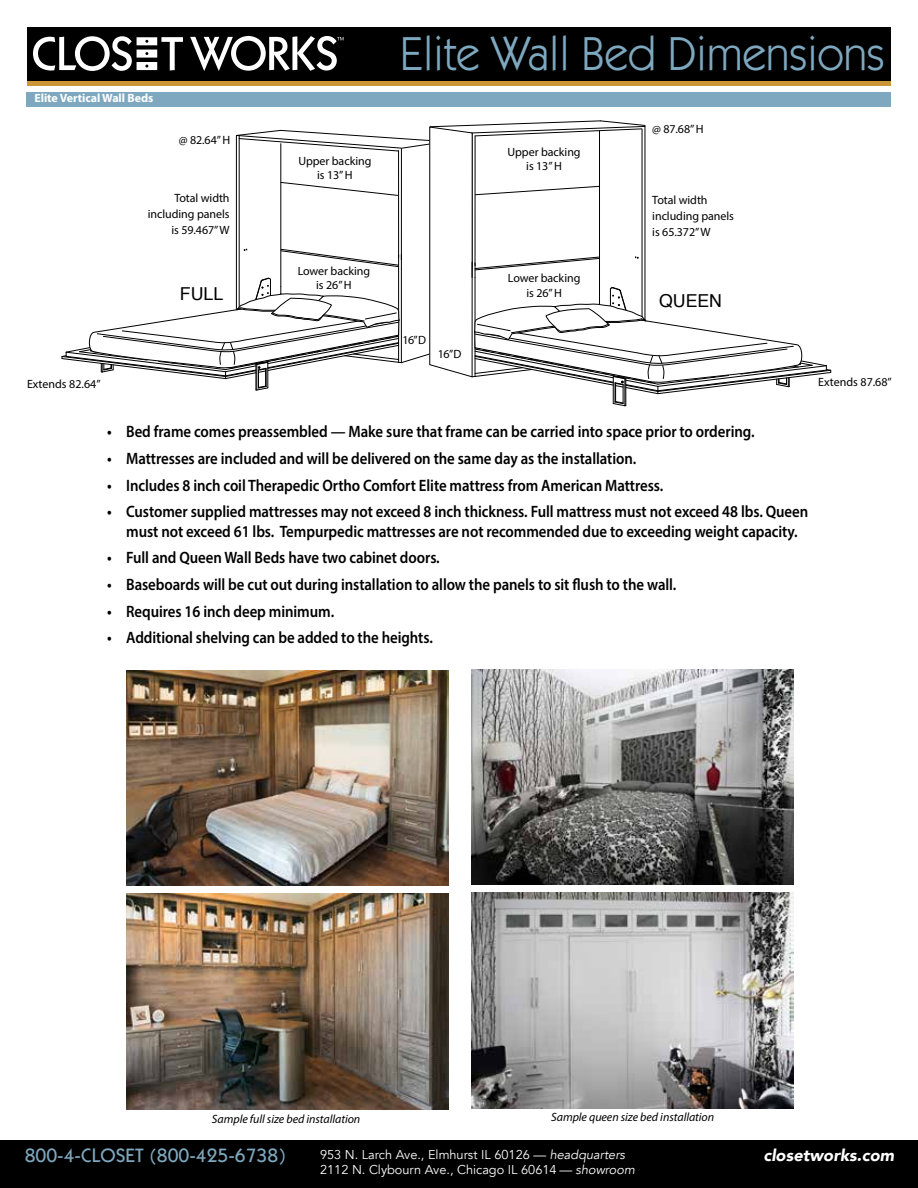
<style>
.page{position:relative;width:918px;height:1188px;background:#fff}
.page>*{position:absolute;margin:0;border:0;box-sizing:border-box;transform-origin:0 0}
.t1{font:47.85px "ITC Kabel Std";color:#7ea8bf}
.t2{font:500 19.5px "ITC Kabel Std";color:#7ea8bf}
.t3{font:17.85px "Helvetica";color:#000}
.t4{font:600 16.5px/19.8px "Myriad Pro";letter-spacing:-.005em;color:#000;text-align:center;scale:.9 1}
.t5{font:italic 900 16.5px "Avenir";color:#fff}
.t6{font:12.75px/15.3px "Avenir";color:#fff}
.t7{font:12px/15.8px "Myriad Pro";letter-spacing:-.005em;color:#000;text-align:center}
.t8{font:italic 12px "Myriad Pro";letter-spacing:-.005em;color:#000}
.t9{font:700 12px "Myriad Pro";letter-spacing:-.005em;color:#fff}
.s1{font-style:italic}
</style>
<div class="page">
<div style="left:0;top:1140px;width:918px;height:48px;background:#000"></div>
<div style="left:27px;top:27px;width:864px;height:54px;background:#000"></div>
<hr style="left:27px;top:81px;width:864px;height:4px;background:#cc9638">
<svg style="left:33px;top:36px;width:150px;height:35px"></svg>
<svg style="left:190px;top:36px;width:153px;height:35px"></svg>
<svg style="left:61px;top:120px;width:770px;height:286px"></svg>
<img style="left:126px;top:670px;width:322px;height:215px">
<img style="left:126px;top:893px;width:323px;height:216px">
<img style="left:472px;top:670px;width:322px;height:214px">
<img style="left:472px;top:893px;width:322px;height:215px">
<div style="left:26px;top:92px;width:865px;height:14px;background:#7ea8bf"></div>
<p class="t9" style="left:34px;top:90px;width:120px">Elite Vertical Wall Beds</p>
<p class="t7" style="left:179px;top:132px;width:53px">@ 82.64” H</p>
<p class="t7" style="left:298px;top:153px;width:75px;line-height:14.4px">Upper backing is 13” H</p>
<h1 class="t1" style="left:400px;top:25px;width:487px">Elite Wall Bed Dimensions</h1>
<p class="t7" style="left:507px;top:144px;width:75px;line-height:14.4px">Upper backing is 13” H</p>
<p class="t7" style="left:652px;top:121px;width:53px">@ 87.68” H</p>
<p class="t7" style="left:148px;top:190px;width:83px;text-align:right">Total width including panels is 59.467” W</p>
<p class="t7" style="left:652px;top:192px;width:83px;text-align:left">Total width including panels is 65.372” W</p>
<p class="t7" style="left:298px;top:264px;width:74px;line-height:14.4px">Lower backing is 26” H</p>
<p class="t7" style="left:508px;top:271px;width:74px;line-height:14.4px">Lower backing is 26” H</p>
<p class="t3" style="left:180px;top:280px;width:45px">FULL</p>
<p class="t3" style="left:659px;top:287px;width:64px">QUEEN</p>
<p class="t7" style="left:402px;top:332px;width:25px">16”D</p>
<p class="t7" style="left:438px;top:346px;width:25px">16”D</p>
<p class="t7" style="left:27px;top:376px;width:75px">Extends 82.64”</p>
<p class="t7" style="left:818px;top:374px;width:75px">Extends 87.68”</p>
<p class="t4" style="left:107px;top:422px;width:721px">• Bed frame comes preassembled — Make sure that frame can be carried into space prior to ordering.</p>
<p class="t4" style="left:107px;top:448px;width:589px">• Mattresses are included and will be delivered on the same day as the installation.</p>
<p class="t4" style="left:107px;top:475px;width:619px">• Includes 8 inch coil Therapedic Ortho Comfort Elite mattress from American Mattress.</p>
<p class="t4" style="left:107px;top:501px;width:780px">• Customer supplied mattresses may not exceed 8 inch thickness. Full mattress must not exceed 48 lbs. Queen must not exceed 61 lbs. Tempurpedic mattresses are not recommended due to exceeding weight capacity.</p>
<p class="t4" style="left:107px;top:548px;width:371px">• Full and Queen Wall Beds have two cabinet doors.</p>
<p class="t4" style="left:107px;top:574px;width:634px">• Baseboards will be cut out during installation to allow the panels to sit flush to the wall.</p>
<p class="t4" style="left:107px;top:601px;width:254px">• Requires 16 inch deep minimum.</p>
<p class="t4" style="left:107px;top:627px;width:363px">• Additional shelving can be added to the heights.</p>
<p class="t8" style="left:212px;top:1111px;width:150px">Sample full size bed installation</p>
<p class="t8" style="left:551px;top:1110px;width:165px">Sample queen size bed installation</p>
<p class="t2" style="left:25px;top:1143px;width:263px">800-4-CLOSET (800-425-6738)</p>
<p class="t5" style="left:763px;top:1141px;width:132px">closetworks.com</p>
<p class="t6" style="left:320px;top:1147px;width:316px">953 N. Larch Ave., Elmhurst IL 60126 — <span class="s1">headquarters<br></span>2112 N. Clybourn Ave., Chicago IL 60614 <span class="s1">— showroom</span></p>
</div>
